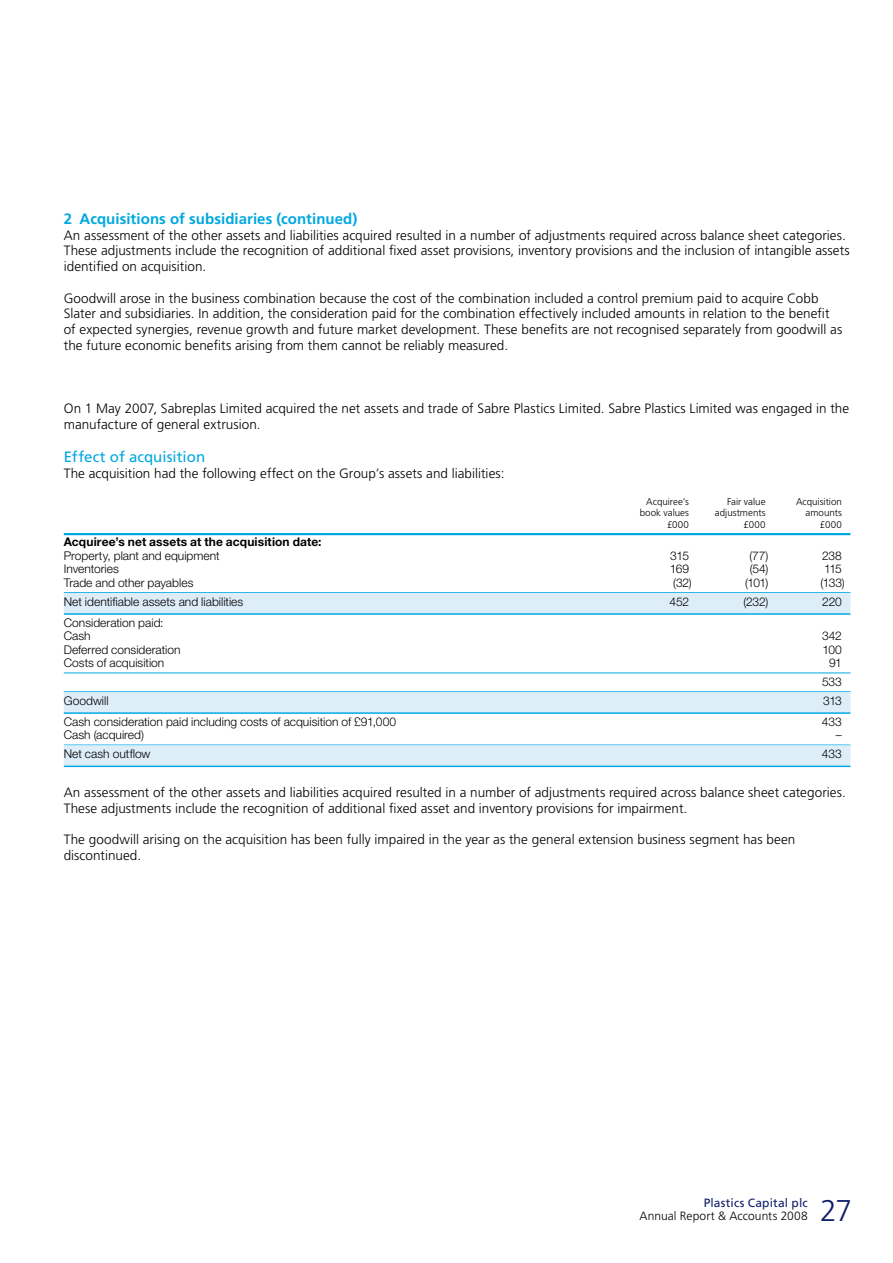
<style>
.page{position:relative;width:893px;height:1263px;background:#fff}
.page>*{position:absolute;margin:0;border:0;box-sizing:border-box;transform-origin:0 0}
.t1{font:300 30px "Frutiger LT Std";color:#101f69}
.t2{font:700 15px "Frutiger LT Std";color:#00a8e0}
.t3{font:15px "Frutiger LT Std";letter-spacing:.005em;color:#00a8e0}
.t4{font:300 13.5px/15.8px "Frutiger LT Std";letter-spacing:.005em;color:#000}
.t5{font:300 12px/13.5px "Helvetica Neue LT Std";color:#000}
.t6{font:700 12px "Helvetica Neue LT Std";letter-spacing:.01em;color:#000}
.t7{font:300 12px "Frutiger LT Std";letter-spacing:.005em;color:#000}
.t8{font:12px "Frutiger LT Std";letter-spacing:.015em;color:#101f69}
.t9{font:300 9.75px "Frutiger LT Std";color:#000}
</style>
<div class="page">
<hr style="left:64px;top:533px;width:786px;height:2px;background:#00a8e0">
<hr style="left:64px;top:592px;width:786px;height:1px;background:#00a8e0">
<div style="left:64px;top:593px;width:786px;height:20px;background:#ddeef9"></div>
<hr style="left:64px;top:613px;width:786px;height:2px;background:#00a8e0">
<hr style="left:64px;top:672px;width:786px;height:1px;background:#00a8e0">
<hr style="left:64px;top:691px;width:786px;height:1px;background:#00a8e0">
<div style="left:64px;top:692px;width:786px;height:20px;background:#ddeef9"></div>
<hr style="left:64px;top:712px;width:786px;height:2px;background:#00a8e0">
<div style="left:64px;top:745px;width:786px;height:20px;background:#ddeef9"></div>
<hr style="left:64px;top:765px;width:786px;height:2px;background:#00a8e0">
<p class="t2" style="left:64px;top:210px;width:295px">2 Acquisitions of subsidiaries (continued)</p>
<p class="t4" style="left:64px;top:227px;width:787px">An assessment of the other assets and liabilities acquired resulted in a number of adjustments required across balance sheet categories.<br>These adjustments include the recognition of additional fixed asset provisions, inventory provisions and the inclusion of intangible assets identified on acquisition.</p>
<p class="t4" style="left:64px;top:290px;width:780px">Goodwill arose in the business combination because the cost of the combination included a control premium paid to acquire Cobb Slater and subsidiaries. In addition, the consideration paid for the combination effectively included amounts in relation to the benefit of expected synergies, revenue growth and future market development. These benefits are not recognised separately from goodwill as the future economic benefits arising from them cannot be reliably measured.</p>
<p class="t4" style="left:64px;top:401px;width:787px">On 1 May 2007, Sabreplas Limited acquired the net assets and trade of Sabre Plastics Limited. Sabre Plastics Limited was engaged in the manufacture of general extrusion.</p>
<p class="t3" style="left:64px;top:448px;width:143px">Effect of acquisition</p>
<p class="t4" style="left:64px;top:466px;width:442px">The acquisition had the following effect on the Group’s assets and liabilities:</p>
<p class="t9" style="left:646px;top:496px;width:44px">Acquiree’s</p>
<p class="t9" style="left:727px;top:496px;width:40px">Fair value</p>
<p class="t9" style="left:796px;top:496px;width:47px">Acquisition</p>
<p class="t9" style="left:640px;top:507px;width:51px">book values</p>
<p class="t9" style="left:715px;top:507px;width:52px">adjustments</p>
<p class="t9" style="left:805px;top:507px;width:38px">amounts</p>
<p class="t9" style="left:667px;top:519px;width:23px">£000</p>
<p class="t9" style="left:743px;top:519px;width:23px">£000</p>
<p class="t9" style="left:820px;top:519px;width:23px">£000</p>
<p class="t6" style="left:64px;top:535px;width:259px">Acquiree’s net assets at the acquisition date:</p>
<p class="t5" style="left:64px;top:549px;width:157px">Property, plant and equipment</p>
<p class="t5" style="left:670px;top:549px;width:20px">315</p>
<p class="t5" style="left:749px;top:549px;width:20px">(77)</p>
<p class="t5" style="left:822px;top:549px;width:21px">238</p>
<p class="t5" style="left:64px;top:562px;width:57px">Inventories</p>
<p class="t5" style="left:670px;top:562px;width:21px">169</p>
<p class="t5" style="left:750px;top:562px;width:20px">(54)</p>
<p class="t5" style="left:824px;top:562px;width:19px">115</p>
<p class="t5" style="left:64px;top:576px;width:131px">Trade and other payables</p>
<p class="t5" style="left:673px;top:576px;width:20px">(32)</p>
<p class="t5" style="left:745px;top:576px;width:25px">(101)</p>
<p class="t5" style="left:820px;top:576px;width:26px">(133)</p>
<p class="t5" style="left:64px;top:594px;width:181px">Net identifiable assets and liabilities</p>
<p class="t5" style="left:669px;top:594px;width:21px">452</p>
<p class="t5" style="left:743px;top:594px;width:26px">(232)</p>
<p class="t5" style="left:822px;top:594px;width:21px">220</p>
<p class="t5" style="left:64px;top:615px;width:101px">Consideration paid:<br>Cash</p>
<p class="t5" style="left:822px;top:629px;width:21px">342</p>
<p class="t5" style="left:64px;top:642px;width:118px">Deferred consideration</p>
<p class="t5" style="left:822px;top:642px;width:21px">100</p>
<p class="t5" style="left:64px;top:656px;width:102px">Costs of acquisition</p>
<p class="t5" style="left:822px;top:653px;width:21px;line-height:18.8px;text-align:center">91<br>533</p>
<p class="t5" style="left:64px;top:694px;width:46px">Goodwill</p>
<p class="t5" style="left:823px;top:694px;width:20px">313</p>
<p class="t5" style="left:64px;top:714px;width:334px">Cash consideration paid including costs of acquisition of £91,000</p>
<p class="t5" style="left:822px;top:714px;width:22px">433</p>
<p class="t5" style="left:64px;top:728px;width:82px">Cash (acquired)</p>
<p class="t5" style="left:836px;top:728px;width:7px">–</p>
<p class="t5" style="left:64px;top:747px;width:88px">Net cash outflow</p>
<p class="t5" style="left:822px;top:747px;width:22px">433</p>
<p class="t4" style="left:64px;top:785px;width:784px">An assessment of the other assets and liabilities acquired resulted in a number of adjustments required across balance sheet categories.<br>These adjustments include the recognition of additional fixed asset and inventory provisions for impairment.</p>
<p class="t4" style="left:64px;top:832px;width:733px">The goodwill arising on the acquisition has been fully impaired in the year as the general extension business segment has been discontinued.</p>
<p class="t8" style="left:704px;top:1195px;width:106px">Plastics Capital plc</p>
<p class="t7" style="left:640px;top:1209px;width:170px">Annual Report &amp; Accounts 2008</p>
<h1 class="t1" style="left:820px;top:1193px;width:34px">27</h1>
</div>
